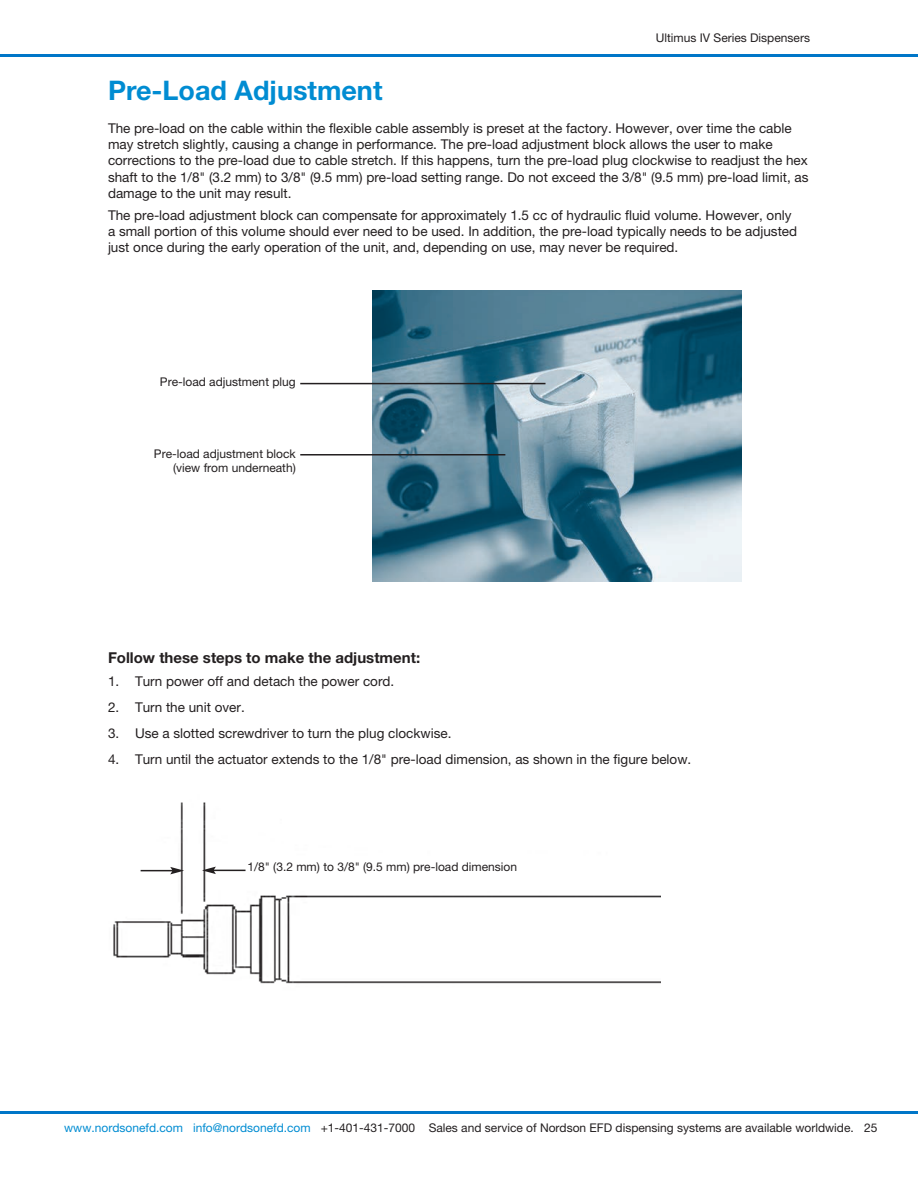
<style>
.page{position:relative;width:918px;height:1188px;background:#fff}
.page>*{position:absolute;margin:0;border:0;box-sizing:border-box;transform-origin:0 0}
.EFD-Head-Lev1{font:700 27px "Helvetica Neue LT Pro";color:#008cd2}
.EFD-Head-Lev4{font:700 15px "Helvetica Neue LT Pro";color:#231f20}
.EFD-BodyText-9L{font:13.5px/16.2px "Helvetica Neue LT Pro";color:#231f20}
.EFD-Callout-8R{font:12px/14.4px "Helvetica Neue LT Pro";color:#231f20;text-align:right}
.EFD-Callout-8L{font:12px "Helvetica Neue LT Pro";color:#231f20}
.s1{color:#008cd2}
</style>
<div class="page">
<img style="left:373px;top:290px;width:369px;height:291px">
<hr style="left:300px;top:454px;width:205px;height:2px;background:#231f20">
<hr style="left:300px;top:383px;width:246px;height:1px;background:#231f20">
<img style="left:113px;top:802px;width:548px;height:182px">
<hr style="left:141px;top:870px;width:32px;height:1px;background:#231f20">
<svg style="left:170px;top:867px;width:14px;height:7px"></svg>
<hr style="left:213px;top:870px;width:33px;height:1px;background:#231f20">
<svg style="left:202px;top:867px;width:14px;height:7px"></svg>
<hr style="left:0;top:54px;width:918px;height:2px;background:#0076c8">
<hr style="left:0;top:1112px;width:918px;height:2px;background:#0076c8">
<p class="EFD-Callout-8R" style="left:656px;top:31px;width:156px">Ultimus IV Series Dispensers</p>
<p class="EFD-Head-Lev1" style="left:108px;top:74px;width:276px">Pre-Load Adjustment</p>
<p class="EFD-BodyText-9L" style="left:108px;top:120px;width:702px">The pre-load on the cable within the flexible cable assembly is preset at the factory. However, over time the cable may stretch slightly, causing a change in performance. The pre-load adjustment block allows the user to make corrections to the pre-load due to cable stretch. If this happens, turn the pre-load plug clockwise to readjust the hex shaft to the 1/8" (3.2 mm) to 3/8" (9.5 mm) pre-load setting range. Do not exceed the 3/8" (9.5 mm) pre-load limit, as damage to the unit may result.</p>
<p class="EFD-BodyText-9L" style="left:108px;top:207px;width:691px">The pre-load adjustment block can compensate for approximately 1.5 cc of hydraulic fluid volume. However, only a small portion of this volume should ever need to be used. In addition, the pre-load typically needs to be adjusted just once during the early operation of the unit, and, depending on use, may never be required.</p>
<p class="EFD-Callout-8R" style="left:160px;top:374px;width:137px">Pre-load adjustment plug</p>
<p class="EFD-Callout-8R" style="left:154px;top:446px;width:143px">Pre-load adjustment block (view from underneath)</p>
<p class="EFD-Head-Lev4" style="left:108px;top:648px;width:314px">Follow these steps to make the adjustment:</p>
<p class="EFD-BodyText-9L" style="left:108px;top:673px;width:288px">1. Turn power off and detach the power cord.</p>
<p class="EFD-BodyText-9L" style="left:108px;top:699px;width:138px">2. Turn the unit over.</p>
<p class="EFD-BodyText-9L" style="left:108px;top:725px;width:345px">3. Use a slotted screwdriver to turn the plug clockwise.</p>
<p class="EFD-BodyText-9L" style="left:108px;top:751px;width:585px">4. Turn until the actuator extends to the 1/8" pre-load dimension, as shown in the figure below.</p>
<p class="EFD-Callout-8L" style="left:248px;top:859px;width:271px">1/8" (3.2 mm) to 3/8" (9.5 mm) pre-load dimension</p>
<p class="EFD-Callout-8R" style="left:64px;top:1120px;width:815px"><span class="s1">www.nordsonefd.com info@nordsonefd.com</span> +1-401-431-7000 Sales and service of Nordson EFD dispensing systems are available worldwide. 25</p>
</div>
